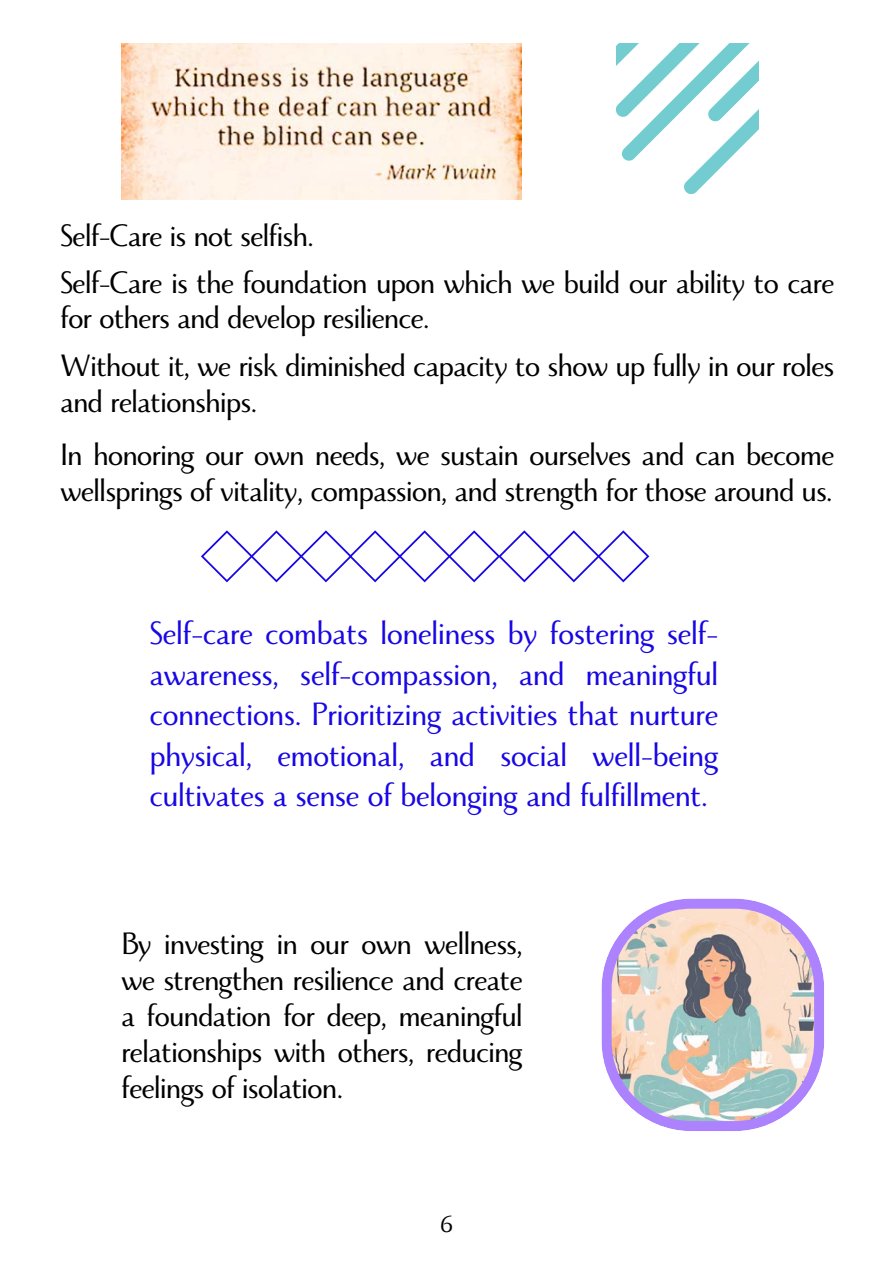
<style>
.page{position:relative;width:894px;height:1264px;background:#fff}
.page>*{position:absolute;margin:0;border:0;box-sizing:border-box;transform-origin:0 0}
.t1{font:36px/40.5px "Monterchi";letter-spacing:-.02em;color:#1807e4;text-align:justify}
.t2{font:34.5px/36px "Monterchi";letter-spacing:-.03em;color:#000}
.t3{font:27.15px "Monterchi";color:#000}
</style>
<div class="page">
<img style="left:121px;top:43px;width:401px;height:157px">
<svg style="left:601px;top:898px;width:223px;height:233px"></svg>
<svg style="left:616px;top:43px;width:142px;height:151px"></svg>
<svg style="left:201px;top:530px;width:448px;height:52px"></svg>
<p class="t2" style="left:60px;top:216px;width:775px;line-height:47.7px">Self-Care is not selfish.<br>Self-Care is the foundation upon which we build our ability to care</p>
<p class="t2" style="left:60px;top:299px;width:775px;line-height:47.7px">for others and develop resilience.<br>Without it, we risk diminished capacity to show up fully in our roles</p>
<p class="t2" style="left:60px;top:380px;width:775px;line-height:52.8px">and relationships.<br>In honoring our own needs, we sustain ourselves and can become</p>
<p class="t2" style="left:60px;top:477px;width:774px">wellsprings of vitality, compassion, and strength for those around us.</p>
<p class="t1" style="left:149px;top:618px;width:570px">Self-care combats loneliness by fostering self&shy;awareness, self-compassion, and meaningful connections. Prioritizing activities that nurture physical, emotional, and social well-being cultivates a sense of belonging and fulfillment.</p>
<p class="t2" style="left:121px;top:930px;width:403px;text-align:justify">By investing in our own wellness, we strengthen resilience and create a foundation for deep, meaningful relationships with others, reducing feelings of isolation.</p>
<p class="t3" style="left:440px;top:1210px;width:15px">6</p>
</div>
